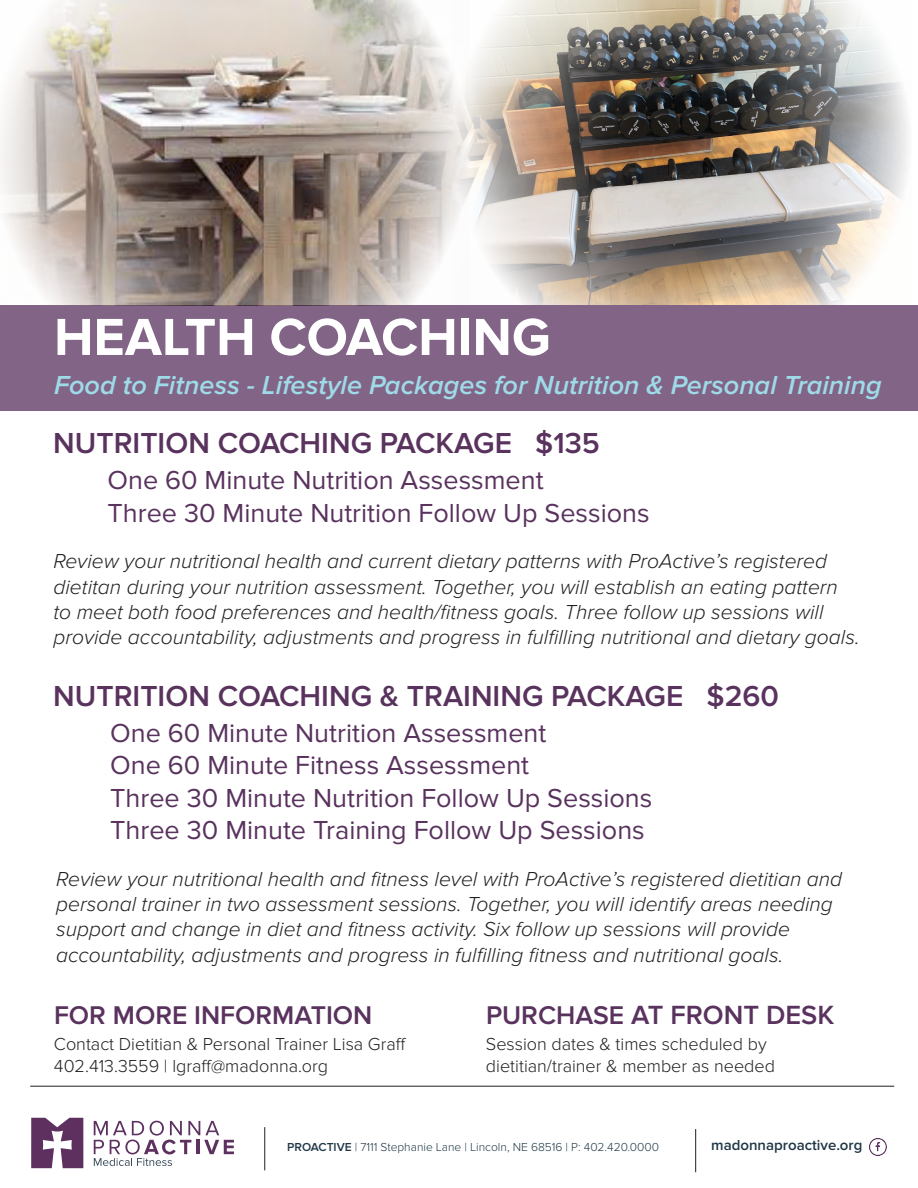
<style>
.page{position:relative;width:918px;height:1188px;background:#fff}
.page>*{position:absolute;margin:0;border:0;box-sizing:border-box;transform-origin:0 0}
.text{font:700 54px "Proxima Nova";color:#fff}
.text-2{font:600 30px "Proxima Nova";color:#59325e}
.text-3{font:600 27.3px "Proxima Nova";color:#59325e}
.t1{font:27px "Proxima Nova";color:#59325e}
.text-4{font:italic 600 27px "Proxima Nova";color:#9fdae8}
.text-5{font:600 26.55px "Proxima Nova";color:#59325e}
.t2{font:italic 300 21px "Proxima Nova";color:#231f20}
.t3{font:300 18px "Proxima Nova";color:#231f20}
.t4{font:600 15px "Proxima Nova";color:#203746}
.t5{font:300 12px "Proxima Nova";color:#203746}
.s1{font-size:26.55px}
.s2{font-weight:600}
</style>
<div class="page">
<div style="left:0;top:305px;width:918px;height:105px;background:#826586"></div>
<svg style="left:31px;top:1118px;width:52px;height:50px"></svg>
<svg style="left:94px;top:1121px;width:140px;height:45px"></svg>
<hr style="left:265px;top:1127px;width:1px;height:43px;background:#231f20">
<img style="left:870px;top:1138px;width:17px;height:17px">
<hr style="left:695px;top:1129px;width:1px;height:43px;background:#231f20">
<hr style="left:30px;top:1086px;width:864px;height:1px;background:#231f20">
<img style="left:469px;top:0;width:439px;height:304px">
<img style="left:1px;top:0;width:468px;height:305px">
<p class="text" style="left:54px;top:306px;width:498px">HEALTH COACHING</p>
<p class="text-4" style="left:54px;top:370px;width:829px">Food to Fitness - Lifestyle Packages for Nutrition &amp; Personal Training</p>
<p class="text-2" style="left:53px;top:426px;width:548px">NUTRITION COACHING PACKAGE $135</p>
<p class="t1" style="left:108px;top:465px;width:438px">One 60 Minute Nutrition Assessment</p>
<p class="t1" style="left:108px;top:497px;width:544px">Three 30 Minute Nutrition Follow Up Sessions</p>
<p class="t2" style="left:54px;top:550px;width:775px">Review your nutritional health and current dietary patterns with ProActive’s registered</p>
<p class="t2" style="left:54px;top:575px;width:786px">dietitan during your nutrition assessment. Together, you will establish an eating pattern</p>
<p class="t2" style="left:54px;top:600px;width:772px">to meet both food preferences and health/fitness goals. Three follow up sessions will</p>
<p class="t2" style="left:54px;top:625px;width:808px">provide accountability, adjustments and progress in fulfilling nutritional and dietary goals.</p>
<p class="text-2" style="left:53px;top:678px;width:727px">NUTRITION COACHING &amp; TRAINING PACKAGE $260</p>
<p class="t1" style="left:110px;top:718px;width:438px">One 60 Minute Nutrition Assessment</p>
<p class="t1" style="left:110px;top:750px;width:420px">One 60 Minute Fitness Assessment</p>
<p class="t1" style="left:110px;top:782px;width:544px">Three 30 Minute Nutrition Follow Up Sessions</p>
<p class="t1" style="left:110px;top:815px;width:536px">Three 30 Minute Training Follow Up Sessions</p>
<p class="t2" style="left:56px;top:867px;width:787px">Review your nutritional health and fitness level with ProActive’s registered dietitian and</p>
<p class="t2" style="left:56px;top:893px;width:778px">personal trainer in two assessment sessions. Together, you will identify areas needing</p>
<p class="t2" style="left:56px;top:918px;width:735px">support and change in diet and fitness activity. Six follow up sessions will provide</p>
<p class="t2" style="left:56px;top:943px;width:729px">accountability, adjustments and progress in fulfilling fitness and nutritional goals.</p>
<p class="text-5" style="left:54px;top:1000px;width:320px">FOR MORE INFORMATION</p>
<p class="text-3" style="left:486px;top:1000px;width:350px"><span class="s1">PURCHASE</span> AT FRONT DESK</p>
<p class="t3" style="left:54px;top:1034px;width:354px">Contact Dietitian &amp; Personal Trainer Lisa Graff</p>
<p class="t3" style="left:486px;top:1034px;width:282px">Session dates &amp; times scheduled by</p>
<p class="t3" style="left:54px;top:1056px;width:276px">402.413.3559 | lgraff@madonna.org</p>
<p class="t3" style="left:486px;top:1056px;width:291px">dietitian/trainer &amp; member as needed</p>
<p class="t5" style="left:287px;top:1141px;width:373px"><span class="s2">PROACTIVE</span> | 7111 Stephanie Lane | Lincoln, NE 68516 | P: 402.420.0000</p>
<p class="t4" style="left:711px;top:1136px;width:153px">madonnaproactive.org</p>
</div>
